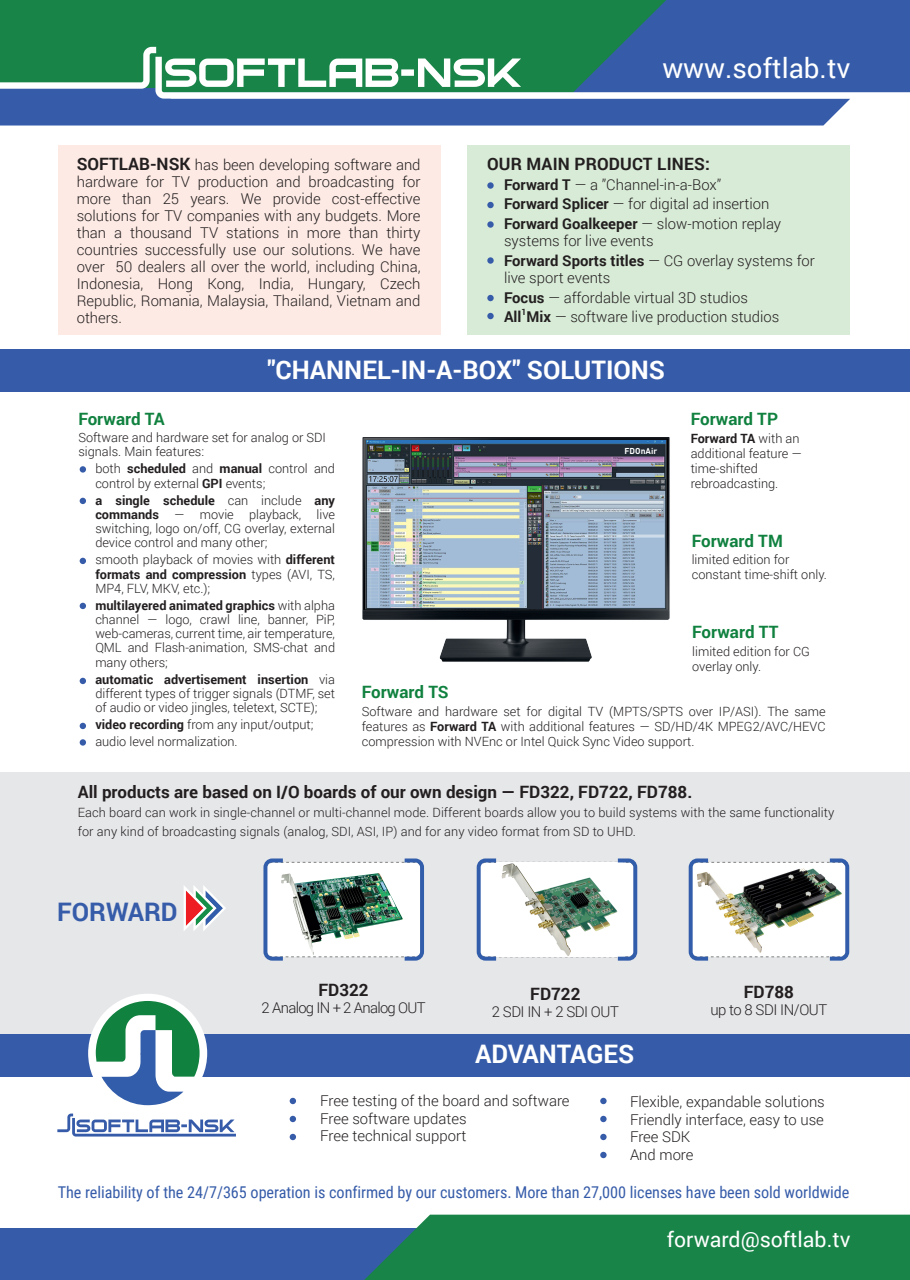
<style>
.page{position:relative;width:910px;height:1280px;background:#fff}
.page>*{position:absolute;margin:0;border:0;box-sizing:border-box;transform-origin:0 0}
.t1{font:27.6px "Roboto";color:#fff}
.t2{font:700 25.5px "Roboto";color:#fff}
.t3{font:700 25.5px "Roboto";color:#365ca9}
.t4{font:21.3px "Roboto";color:#fff}
.t5{font:700 16.95px "Roboto";color:#231f20}
.t6{font:700 16.95px "Roboto";color:#10813f}
.t7{font:16.2px "Roboto Condensed";letter-spacing:-.005em;color:#365ca9}
.t8{font:300 14.85px/17px "Roboto";color:#231f20}
.t9{font:300 14.85px "Roboto";letter-spacing:-.03em;color:#231f20}
.t10{font:300 14.85px "Roboto";letter-spacing:-.045em;color:#231f20}
.t11{font:300 12.75px/14.2px "Roboto";color:#231f20}
.t12{font:700 8.7px "Roboto";color:#231f20}
.t13{font:700 8.55px "DIN Pro";color:#fff}
.s1{font-weight:700;font-size:16.95px}
.s2{font-weight:700}
</style>
<div class="page">
<div style="left:467px;top:145px;width:383px;height:190px;background:#d8ebd7"></div>
<div style="left:487px;top:202px;width:7px;height:6px;background:#365ca9;border-radius:50%"></div>
<svg style="left:487px;top:221px;width:7px;height:7px"></svg>
<svg style="left:487px;top:257px;width:7px;height:7px"></svg>
<div style="left:487px;top:295px;width:7px;height:6px;background:#365ca9;border-radius:50%"></div>
<div style="left:487px;top:313px;width:7px;height:6px;background:#365ca9;border-radius:50%"></div>
<div style="left:58px;top:145px;width:383px;height:190px;background:#fdeae4"></div>
<div style="left:0;top:772px;width:910px;height:291px;background:#e6e7e9"></div>
<svg style="left:184px;top:885px;width:42px;height:46px"></svg>
<div style="left:691px;top:862px;width:156px;height:95px;border:1px dashed #808384;border-radius:7px"></div>
<svg style="left:689px;top:858px;width:19px;height:103px"></svg>
<svg style="left:830px;top:858px;width:19px;height:103px"></svg>
<img style="left:696px;top:865px;width:146px;height:89px">
<img style="left:496px;top:863px;width:122px;height:93px">
<svg style="left:477px;top:858px;width:19px;height:103px"></svg>
<svg style="left:618px;top:858px;width:19px;height:103px"></svg>
<div style="left:266px;top:862px;width:156px;height:95px;background:#fff;border-radius:7px"></div>
<div style="left:265px;top:862px;width:157px;height:95px;border:1px dashed #808384;border-radius:7px"></div>
<svg style="left:263px;top:858px;width:20px;height:103px"></svg>
<svg style="left:405px;top:858px;width:19px;height:103px"></svg>
<img style="left:282px;top:873px;width:120px;height:83px">
<div style="left:0;top:1034px;width:910px;height:42px;background:#365ca9"></div>
<div style="left:88px;top:994px;width:119px;height:119px;background:#fff;border-radius:50%"></div>
<svg style="left:96px;top:1001px;width:104px;height:104px"></svg>
<svg style="left:57px;top:1113px;width:179px;height:23px"></svg>
<svg style="left:290px;top:1098px;width:6px;height:6px"></svg>
<svg style="left:290px;top:1116px;width:6px;height:6px"></svg>
<svg style="left:290px;top:1134px;width:6px;height:6px"></svg>
<div style="left:600px;top:1098px;width:7px;height:6px;background:#365ca9;border-radius:50%"></div>
<div style="left:600px;top:1116px;width:7px;height:6px;background:#365ca9;border-radius:50%"></div>
<div style="left:600px;top:1134px;width:7px;height:6px;background:#365ca9;border-radius:50%"></div>
<div style="left:600px;top:1152px;width:7px;height:6px;background:#365ca9;border-radius:50%"></div>
<img style="left:362px;top:437px;width:308px;height:225px">
<img style="left:366px;top:441px;width:300px;height:168px">
<div style="left:0;top:349px;width:910px;height:43px;background:#365ca9"></div>
<div style="left:80px;top:466px;width:6px;height:7px;background:#365ca9;border-radius:50%"></div>
<svg style="left:80px;top:498px;width:6px;height:6px"></svg>
<svg style="left:80px;top:558px;width:6px;height:6px"></svg>
<svg style="left:80px;top:603px;width:6px;height:6px"></svg>
<svg style="left:80px;top:678px;width:6px;height:6px"></svg>
<svg style="left:80px;top:723px;width:6px;height:6px"></svg>
<div style="left:80px;top:739px;width:6px;height:7px;background:#365ca9;border-radius:50%"></div>
<div style="left:0;top:0;width:910px;height:93px;background:#365ca9"></div>
<div style="left:0;top:0;width:666px;height:47px;background:#188448"></div>
<svg style="left:0;top:47px;width:910px;height:46px;fill:#188448"></svg>
<div style="left:0;top:1228px;width:634px;height:52px;background:#365ca9"></div>
<div style="left:364px;top:1215px;width:546px;height:65px;background:#188448"></div>
<svg style="left:0;top:58px;width:850px;height:131px"></svg>
<p class="t8" style="left:77px;top:157px;width:345px;text-align:justify"><span class="s1">SOFTLAB-NSK</span> has been developing software and hardware for TV production and broadcasting for more than 25 years. We provide cost-effective solutions for TV companies with any budgets. More than a thousand TV stations in more than thirty countries successfully use our solutions. We have over 50 dealers all over the world, including China, Indonesia, Hong Kong, India, Hungary, Czech Republic, Romania, Malaysia, Thailand, Vietnam and others.</p>
<h1 class="t1" style="left:662px;top:52px;width:190px">www.softlab.tv</h1>
<h3 class="t5" style="left:487px;top:154px;width:224px">OUR MAIN PRODUCT LINES:</h3>
<p class="t8" style="left:504px;top:175px;width:279px;line-height:19.6px"><span class="s2">Forward T</span> — a ”Channel-in-a-Box”<br><span class="s2">Forward Splicer</span> — for digital ad insertion<br><span class="s2">Forward Goalkeeper</span> — slow-motion replay</p>
<p class="t8" style="left:504px;top:231px;width:312px;line-height:19.6px">systems for live events<br><span class="s2">Forward Sports titles</span> — CG overlay systems for</p>
<p class="t8" style="left:504px;top:268px;width:277px;line-height:19.6px">live sport events<br><span class="s2">Focus</span> — affordable virtual 3D studios<br><span class="s2">All Mix</span> — software live production studios</p>
<p class="t12" style="left:521px;top:307px;width:6px">1</p>
<h2 class="t2" style="left:267px;top:355px;width:399px">"CHANNEL-IN-A-BOX" SOLUTIONS</h2>
<h3 class="t6" style="left:78px;top:409px;width:88px">Forward TA</h3>
<p class="t11" style="left:78px;top:431px;width:249px">Software and hardware set for analog or SDI signals. Main features:</p>
<p class="t11" style="left:95px;top:462px;width:241px">both <span class="s2">scheduled</span> and <span class="s2">manual</span> control and control by external <span class="s2">GPI</span> events;</p>
<p class="t11" style="left:95px;top:493px;width:241px;text-align:justify"><span class="s2">a single schedule</span> can include <span class="s2">any commands</span> — movie playback, live switching, logo on/off, CG overlay, external device control and many other;</p>
<p class="t11" style="left:95px;top:553px;width:241px;text-align:justify">smooth playback of movies with <span class="s2">different formats and compression</span> types (AVI, TS, MP4, FLV, MKV, etc.);</p>
<p class="t11" style="left:95px;top:598px;width:241px;text-align:justify"><span class="s2">multilayered animated graphics</span> with alpha channel — logo, crawl line, banner, PiP, web-cameras, current time, air temperature, QML and Flash-animation, SMS-chat and many others;</p>
<p class="t11" style="left:95px;top:672px;width:241px;text-align:justify"><span class="s2">automatic advertisement insertion</span> via different types of trigger signals (DTMF, set of audio or video jingles, teletext, SCTE);</p>
<p class="t11" style="left:95px;top:716px;width:220px;line-height:17px"><span class="s2">video recording</span> from any input/output; audio level normalization.</p>
<p class="t13" style="left:625px;top:444px;width:34px">FDOnAir</p>
<h3 class="t6" style="left:691px;top:409px;width:89px">Forward TP</h3>
<p class="t11" style="left:691px;top:431px;width:113px;line-height:14.9px"><span class="s2">Forward TA</span> with an additional feature — time-shifted rebroadcasting.</p>
<h3 class="t6" style="left:692px;top:530px;width:93px">Forward ТМ</h3>
<p class="t11" style="left:692px;top:552px;width:137px;line-height:14.9px">limited edition for constant time-shift only.</p>
<h3 class="t6" style="left:692px;top:622px;width:88px">Forward ТТ</h3>
<p class="t11" style="left:692px;top:644px;width:119px;line-height:14.9px">limited edition for CG overlay only.</p>
<h3 class="t6" style="left:362px;top:682px;width:88px">Forward TS</h3>
<p class="t11" style="left:362px;top:704px;width:465px;line-height:14.9px;text-align:justify">Software and hardware set for digital TV (MPTS/SPTS over IP/ASI). The same features as <span class="s2">Forward TA</span> with additional features — SD/HD/4K MPEG2/AVC/HEVC compression with NVEnc or Intel Quick Sync Video support.</p>
<h3 class="t5" style="left:78px;top:782px;width:616px">All products are based on I/O boards of our own design — FD322, FD722, FD788.</h3>
<p class="t11" style="left:78px;top:803px;width:758px;line-height:18.9px">Each board can work in single-channel or multi-channel mode. Different boards allow you to build systems with the same functionality for any kind of broadcasting signals (analog, SDI, ASI, IP) and for any video format from SD to UHD.</p>
<h2 class="t3" style="left:57px;top:897px;width:122px">FORWARD</h2>
<h3 class="t5" style="left:318px;top:980px;width:52px">FD322</h3>
<p class="t10" style="left:262px;top:999px;width:165px">2 Analog IN + 2 Analog OUT</p>
<h3 class="t5" style="left:530px;top:984px;width:52px">FD722</h3>
<p class="t9" style="left:492px;top:1003px;width:128px">2 SDI IN + 2 SDI OUT</p>
<h3 class="t5" style="left:744px;top:982px;width:52px">FD788</h3>
<p class="t9" style="left:710px;top:1001px;width:118px">up to 8 SDI IN/OUT</p>
<h2 class="t2" style="left:475px;top:1039px;width:161px">ADVANTAGES</h2>
<p class="t8" style="left:320px;top:1092px;width:251px;line-height:17.5px">Free testing of the board and software<br>Free software updates<br>Free technical support</p>
<p class="t8" style="left:630px;top:1093px;width:196px;line-height:17.5px">Flexible, expandable solutions<br>Friendly interface, easy to use<br>Free SDK<br>And more</p>
<p class="t7" style="left:58px;top:1181px;width:793px">The reliability of the 24/7/365 operation is confirmed by our customers. More than 27,000 licenses have been sold worldwide</p>
<h3 class="t4" style="left:667px;top:1227px;width:185px">forward@softlab.tv</h3>
</div>
